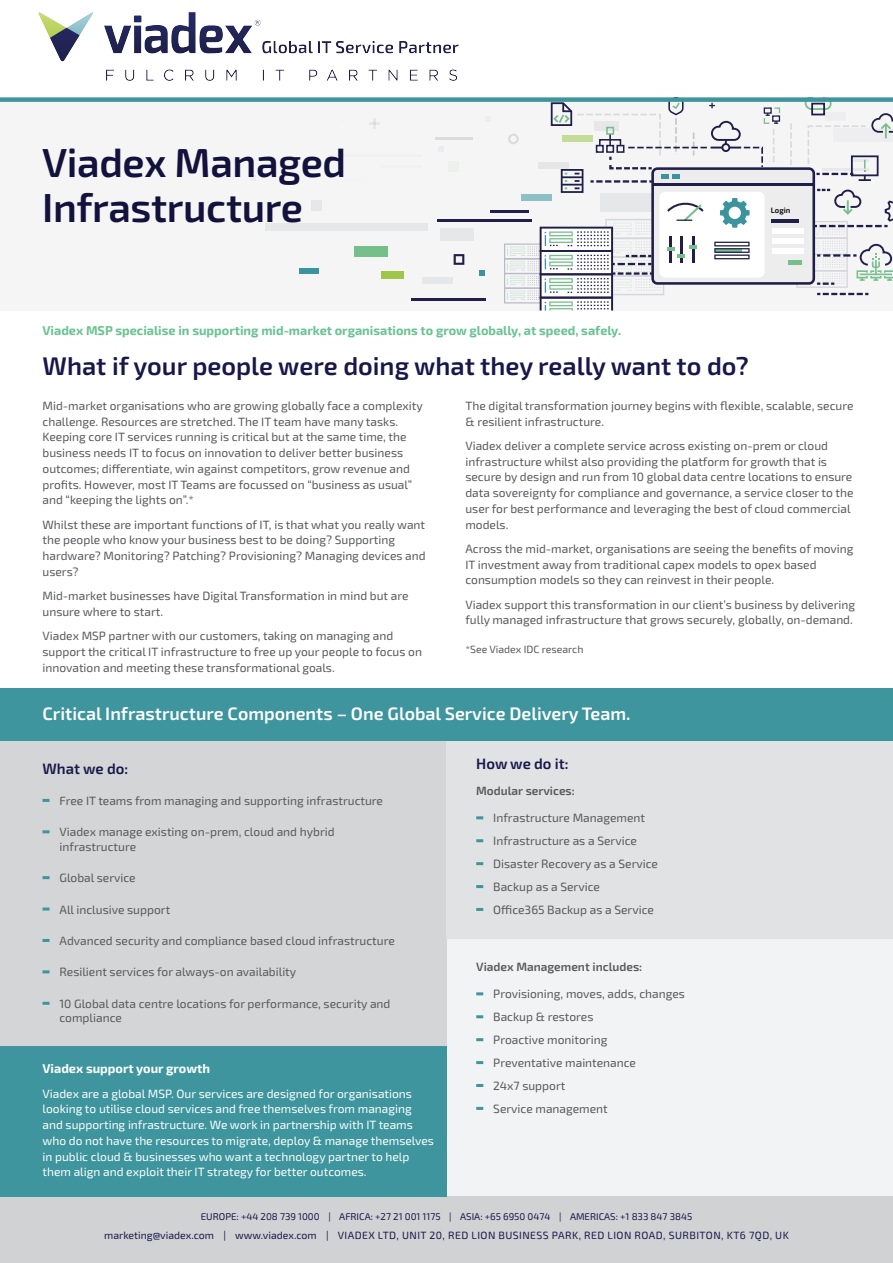
<style>
.page{position:relative;width:893px;height:1263px;background:#fff}
.page>*{position:absolute;margin:0;border:0;box-sizing:border-box;transform-origin:0 0}
.Heading{font:600 40.5px/45px "Exo 2.0";letter-spacing:-.01em;color:#13123c}
.Sub_Heading_Line{font:600 25.5px "Exo 2.0";color:#17174a}
.Body_Headers{font:600 18px "Exo 2.0";color:#fff}
.t1{font:600 15px "Exo 2.0";color:#17174a}
.Sub_Heading_Line-2{font:700 12.75px "Exo 2.0";color:#69c391}
.Body_Headers-2{font:700 12.75px "Exo 2.0";color:#fff}
.Body{font:12px/15.8px "Exo 2.0";color:#57585a}
.Body-2{font:12px/15.8px "Exo 2.0";color:#fff}
.t2{font:600 12px "Exo 2.0";color:#57585a}
.t3{font:10.5px "Exo 2.0";letter-spacing:.04em;color:#17174a}
.Body-3{font:10.5px "Exo 2.0";color:#57585a}
.t4{font:9.75px "Exo 2.0";color:#17174a}
.t5{font:600 7.8px "Exo 2.0";color:#000}
</style>
<div class="page">
<div style="left:446px;top:931px;width:447px;height:265px;background:#f2f3f4"></div>
<div style="left:0;top:740px;width:446px;height:367px;background:#d4d5d7"></div>
<div style="left:446px;top:741px;width:447px;height:197px;background:#e1e2e4"></div>
<div style="left:0;top:98px;width:893px;height:212px;background:#f5f5f6"></div>
<div style="left:265px;top:223px;width:162px;height:8px;background:#e6e7e9"></div>
<div style="left:440px;top:228px;width:34px;height:13px;background:#e6e7e9"></div>
<div style="left:354px;top:246px;width:34px;height:11px;background:#76bf8b"></div>
<div style="left:381px;top:272px;width:23px;height:7px;background:#9fc64b"></div>
<div style="left:423px;top:278px;width:30px;height:6px;background:#e6e7e9"></div>
<div style="left:299px;top:268px;width:19px;height:6px;background:#3b939d"></div>
<div style="left:449px;top:161px;width:10px;height:11px;background:#ecf1ee"></div>
<div style="left:311px;top:200px;width:11px;height:11px;background:#e6e7e9"></div>
<svg style="left:479px;top:270px;width:5px;height:6px"></svg>
<svg style="left:438px;top:146px;width:5px;height:5px"></svg>
<svg style="left:251px;top:175px;width:5px;height:6px"></svg>
<svg style="left:369px;top:118px;width:10px;height:11px"></svg>
<svg style="left:454px;top:254px;width:10px;height:11px"></svg>
<hr style="left:412px;top:298px;width:74px;height:3px;background:#211f49">
<hr style="left:437px;top:219px;width:94px;height:3px;background:#211f49">
<hr style="left:490px;top:211px;width:39px;height:2px;background:#211f49">
<hr style="left:328px;top:154px;width:94px;height:2px;background:#c6c6c6">
<hr style="left:381px;top:165px;width:41px;height:2px;background:#c6c6c6">
<hr style="left:435px;top:137px;width:37px;height:2px;background:#c6c6c6">
<svg style="left:504px;top:102px;width:389px;height:209px"></svg>
<hr style="left:772px;top:219px;width:27px;height:3px;background:#211f49">
<div style="left:788px;top:260px;width:13px;height:5px;background:#76bf8b"></div>
<div style="left:772px;top:228px;width:31px;height:6px;background:#fff"></div>
<div style="left:772px;top:238px;width:31px;height:6px;background:#fff"></div>
<div style="left:772px;top:248px;width:31px;height:6px;background:#fff"></div>
<div style="left:0;top:1196px;width:893px;height:67px;background:#d1d2d4"></div>
<div style="left:0;top:97px;width:893px;height:5px;background:#3e959d"></div>
<div style="left:0;top:688px;width:893px;height:53px;background:#3e959d"></div>
<svg style="left:43px;top:799px;width:7px;height:3px"></svg>
<svg style="left:43px;top:830px;width:7px;height:3px"></svg>
<svg style="left:43px;top:876px;width:7px;height:3px"></svg>
<svg style="left:43px;top:907px;width:7px;height:3px"></svg>
<svg style="left:43px;top:939px;width:7px;height:3px"></svg>
<svg style="left:43px;top:970px;width:7px;height:3px"></svg>
<svg style="left:43px;top:1002px;width:7px;height:3px"></svg>
<svg style="left:476px;top:816px;width:7px;height:3px"></svg>
<svg style="left:476px;top:839px;width:7px;height:3px"></svg>
<svg style="left:476px;top:862px;width:7px;height:3px"></svg>
<svg style="left:476px;top:885px;width:7px;height:3px"></svg>
<svg style="left:476px;top:908px;width:7px;height:3px"></svg>
<svg style="left:476px;top:992px;width:7px;height:3px"></svg>
<svg style="left:476px;top:1015px;width:7px;height:3px"></svg>
<svg style="left:476px;top:1038px;width:7px;height:3px"></svg>
<svg style="left:476px;top:1061px;width:7px;height:3px"></svg>
<svg style="left:476px;top:1084px;width:7px;height:3px"></svg>
<svg style="left:476px;top:1107px;width:7px;height:3px"></svg>
<div style="left:0;top:1046px;width:446px;height:150px;background:#3e959d"></div>
<img style="left:38px;top:12px;width:421px;height:69px">
<p class="Heading" style="left:42px;top:141px;width:305px">Viadex Managed<br>Infrastructure</p>
<p class="Sub_Heading_Line-2" style="left:43px;top:323px;width:580px">Viadex MSP specialise in supporting mid-market organisations to grow globally, at speed, safely.</p>
<p class="t5" style="left:771px;top:206px;width:21px">Login</p>
<p class="Sub_Heading_Line" style="left:43px;top:351px;width:708px">What if your people were doing what they really want to do?</p>
<p class="Body" style="left:465px;top:398px;width:390px">The digital transformation journey begins with flexible, scalable, secure &amp; resilient infrastructure.</p>
<p class="Body" style="left:465px;top:438px;width:390px">Viadex deliver a complete service across existing on-prem or cloud infrastructure whilst also providing the platform for growth that is secure by design and run from 10 global data centre locations to ensure data sovereignty for compliance and governance, a service closer to the user for best performance and leveraging the best of cloud commercial models.</p>
<p class="Body" style="left:465px;top:541px;width:390px">Across the mid-market, organisations are seeing the benefits of moving<br>IT investment away from traditional capex models to opex based consumption models so they can reinvest in their people.</p>
<p class="Body" style="left:465px;top:597px;width:391px">Viadex support this transformation in our client’s business by delivering fully managed infrastructure that grows securely, globally, on-demand.</p>
<p class="Body-3" style="left:465px;top:643px;width:120px">*See Viadex IDC research</p>
<p class="Body" style="left:43px;top:398px;width:382px">Mid-market organisations who are growing globally face a complexity challenge. Resources are stretched. The IT team have many tasks.<br>Keeping core IT services running is critical but at the same time, the business needs IT to focus on innovation to deliver better business outcomes; differentiate, win against competitors, grow revenue and profits. However, most IT Teams are focussed on “business as usual” and “keeping the lights on”.*</p>
<p class="Body" style="left:43px;top:517px;width:385px">Whilst these are important functions of IT, is that what you really want the people who know your business best to be doing? Supporting hardware? Monitoring? Patching? Provisioning? Managing devices and users?</p>
<p class="Body" style="left:43px;top:588px;width:368px">Mid-market businesses have Digital Transformation in mind but are unsure where to start.</p>
<p class="Body" style="left:43px;top:628px;width:381px">Viadex MSP partner with our customers, taking on managing and support the critical IT infrastructure to free up your people to focus on innovation and meeting these transformational goals.</p>
<p class="Body_Headers" style="left:43px;top:703px;width:590px">Critical Infrastructure Components – One Global Service Delivery Team.</p>
<p class="t1" style="left:43px;top:759px;width:87px">What we do:</p>
<p class="Body" style="left:60px;top:793px;width:325px">Free IT teams from managing and supporting infrastructure</p>
<p class="Body" style="left:60px;top:825px;width:277px;line-height:14.4px">Viadex manage existing on-prem, cloud and hybrid infrastructure</p>
<p class="Body" style="left:60px;top:870px;width:78px">Global service</p>
<p class="Body" style="left:60px;top:902px;width:112px">All inclusive support</p>
<p class="Body" style="left:60px;top:933px;width:337px">Advanced security and compliance based cloud infrastructure</p>
<p class="Body" style="left:60px;top:964px;width:238px">Resilient services for always-on availability</p>
<p class="Body" style="left:60px;top:997px;width:332px;line-height:14.4px">10 Global data centre locations for performance, security and compliance</p>
<p class="t1" style="left:476px;top:754px;width:94px">How we do it:</p>
<p class="t2" style="left:476px;top:784px;width:100px">Modular services:</p>
<p class="Body" style="left:493px;top:810px;width:153px">Infrastructure Management</p>
<p class="Body" style="left:493px;top:833px;width:145px">Infrastructure as a Service</p>
<p class="Body" style="left:493px;top:856px;width:166px">Disaster Recovery as a Service</p>
<p class="Body" style="left:493px;top:879px;width:108px">Backup as a Service</p>
<p class="Body" style="left:493px;top:902px;width:162px">Office365 Backup as a Service</p>
<p class="t2" style="left:476px;top:960px;width:167px">Viadex Management includes:</p>
<p class="Body" style="left:493px;top:986px;width:193px">Provisioning, moves, adds, changes</p>
<p class="Body" style="left:493px;top:1009px;width:102px">Backup &amp; restores</p>
<p class="Body" style="left:493px;top:1032px;width:116px">Proactive monitoring</p>
<p class="Body" style="left:493px;top:1055px;width:144px">Preventative maintenance</p>
<p class="Body" style="left:493px;top:1078px;width:74px">24x7 support</p>
<p class="Body" style="left:493px;top:1101px;width:116px">Service management</p>
<p class="Body_Headers-2" style="left:43px;top:1061px;width:169px">Viadex support your growth</p>
<p class="Body-2" style="left:43px;top:1086px;width:393px">Viadex are a global MSP. Our services are designed for organisations looking to utilise cloud services and free themselves from managing and supporting infrastructure. We work in partnership with IT teams who do not have the resources to migrate, deploy &amp; manage themselves in public cloud &amp; businesses who want a technology partner to help them align and exploit their IT strategy for better outcomes.</p>
<p class="t4" style="left:201px;top:1210px;width:493px">EUROPE: +44 208 739 1000 | AFRICA: +27 21 001 1175 | ASIA: +65 6950 0474 | AMERICAS: +1 833 847 3845</p>
<p class="t3" style="left:104px;top:1229px;width:686px">marketing@viadex.com | www.viadex.com | VIADEX LTD, UNIT 20, RED LION BUSINESS PARK, RED LION ROAD, SURBITON, KT6 7QD, UK</p>
</div>
